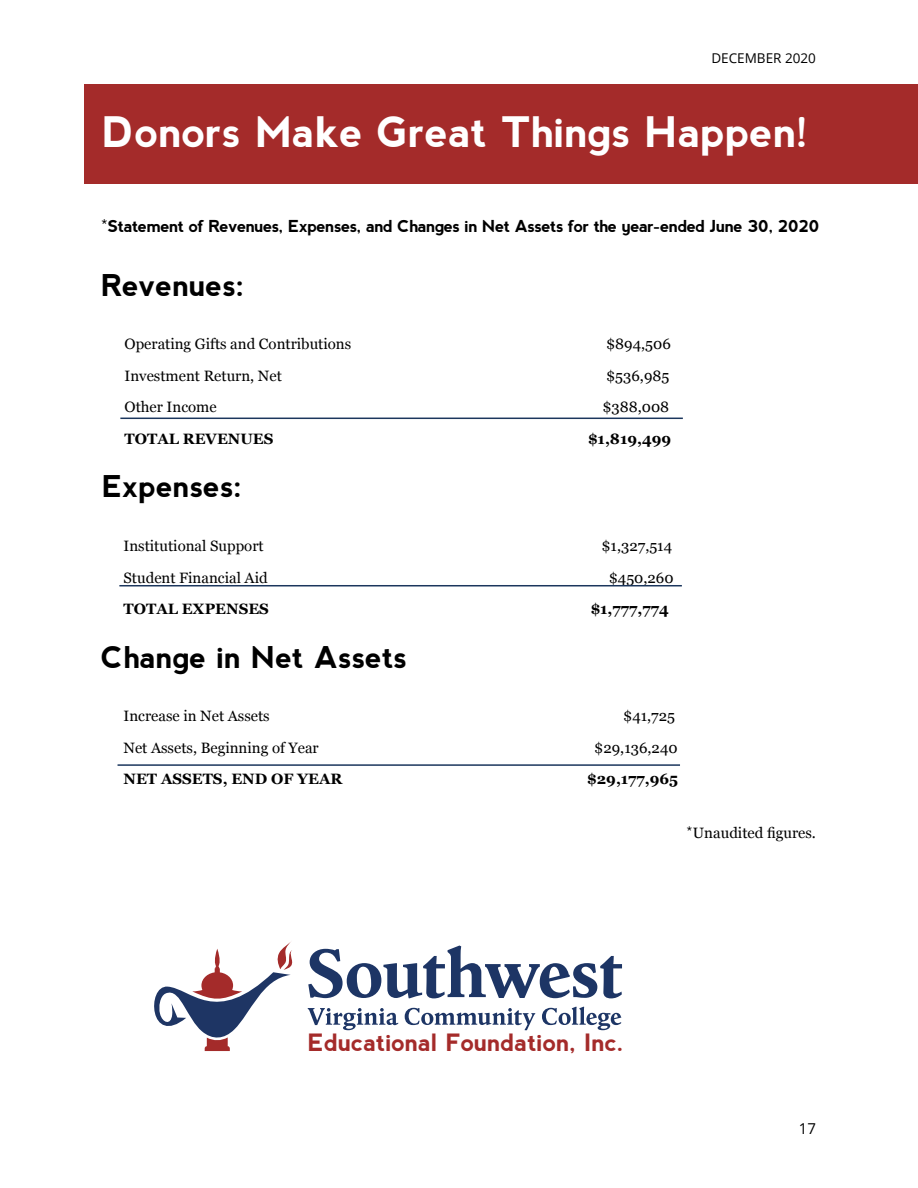
<style>
.page{position:relative;width:918px;height:1188px;background:#fff}
.page>*{position:absolute;margin:0;border:0;box-sizing:border-box;transform-origin:0 0}
.Section_Title_-_Left{font:700 42px "nevis";color:#fff}
.Short_Blurb_Header{font:700 30px "nevis";color:#000}
.t1{font:700 23.85px "nevis";color:#a42b2a}
.Short_Blurb_Header-2{font:700 16.5px "nevis";letter-spacing:-.03em;color:#000}
.Body_Text_-_Justifie{font:15px "Georgia";color:#000}
.Body_Text_-_Justifie-2{font:700 15px "Georgia";color:#000}
.t2{font:15px "Open Sans";color:#000}
.t3{font:13.5px "Open Sans";color:#000}
.s1{font-family:"nevis";font-weight:700}
</style>
<div class="page">
<div style="left:84px;top:84px;width:834px;height:100px;background:#a42b2a"></div>
<hr style="left:120px;top:418px;width:563px;height:1px;background:#1b365d">
<hr style="left:119px;top:585px;width:563px;height:1px;background:#1b365d">
<hr style="left:118px;top:764px;width:562px;height:2px;background:#1b365d">
<svg style="left:308px;top:1008px;width:90px;height:22px"></svg>
<svg style="left:405px;top:1008px;width:130px;height:22px"></svg>
<svg style="left:542px;top:1007px;width:79px;height:23px"></svg>
<svg style="left:308px;top:946px;width:314px;height:52px"></svg>
<svg style="left:154px;top:942px;width:139px;height:109px"></svg>
<p class="t3" style="left:711px;top:49px;width:106px">DECEMBER 2020</p>
<p class="Section_Title_-_Left" style="left:102px;top:108px;width:708px">Donors Make Great Things Happen!</p>
<p class="Short_Blurb_Header-2" style="left:101px;top:216px;width:720px">*Statement of Revenues, Expenses, and Changes in Net Assets for the year-ended June 30, 2020</p>
<p class="Short_Blurb_Header" style="left:101px;top:268px;width:145px">Revenues:</p>
<p class="Body_Text_-_Justifie" style="left:125px;top:333px;width:228px">Operating Gifts and Contributions</p>
<p class="Body_Text_-_Justifie" style="left:606px;top:333px;width:66px">$894,506</p>
<p class="Body_Text_-_Justifie" style="left:125px;top:364px;width:159px">Investment Return, Net</p>
<p class="Body_Text_-_Justifie" style="left:606px;top:364px;width:65px">$536,985</p>
<p class="Body_Text_-_Justifie" style="left:125px;top:396px;width:94px">Other Income</p>
<p class="Body_Text_-_Justifie" style="left:603px;top:396px;width:68px">$388,008</p>
<p class="Body_Text_-_Justifie-2" style="left:125px;top:428px;width:150px">TOTAL REVENUES</p>
<p class="Body_Text_-_Justifie-2" style="left:588px;top:428px;width:85px">$1,819,499</p>
<p class="Short_Blurb_Header" style="left:102px;top:470px;width:142px">Expenses:</p>
<p class="Body_Text_-_Justifie" style="left:124px;top:535px;width:142px">Institutional Support</p>
<p class="Body_Text_-_Justifie" style="left:602px;top:535px;width:72px">$1,327,514</p>
<p class="Body_Text_-_Justifie" style="left:124px;top:566px;width:146px">Student Financial Aid</p>
<p class="Body_Text_-_Justifie" style="left:609px;top:566px;width:66px">$450,260</p>
<p class="Body_Text_-_Justifie-2" style="left:124px;top:598px;width:147px">TOTAL EXPENSES</p>
<p class="Body_Text_-_Justifie-2" style="left:591px;top:598px;width:80px">$1,777,774</p>
<p class="Short_Blurb_Header" style="left:101px;top:640px;width:308px">Change in Net Assets</p>
<p class="Body_Text_-_Justifie" style="left:124px;top:705px;width:148px">Increase in Net Assets</p>
<p class="Body_Text_-_Justifie" style="left:623px;top:705px;width:53px">$41,725</p>
<p class="Body_Text_-_Justifie" style="left:124px;top:736px;width:197px">Net Assets, Beginning of Year</p>
<p class="Body_Text_-_Justifie" style="left:594px;top:736px;width:85px">$29,136,240</p>
<p class="Body_Text_-_Justifie-2" style="left:124px;top:768px;width:220px">NET ASSETS, END OF YEAR</p>
<p class="Body_Text_-_Justifie-2" style="left:587px;top:768px;width:92px">$29,177,965</p>
<p class="Body_Text_-_Justifie" style="left:686px;top:822px;width:131px"><span class="s1">*</span>Unaudited figures.</p>
<p class="t1" style="left:308px;top:1029px;width:318px">Educational Foundation, Inc.</p>
<p class="t2" style="left:799px;top:1118px;width:19px">17</p>
</div>
